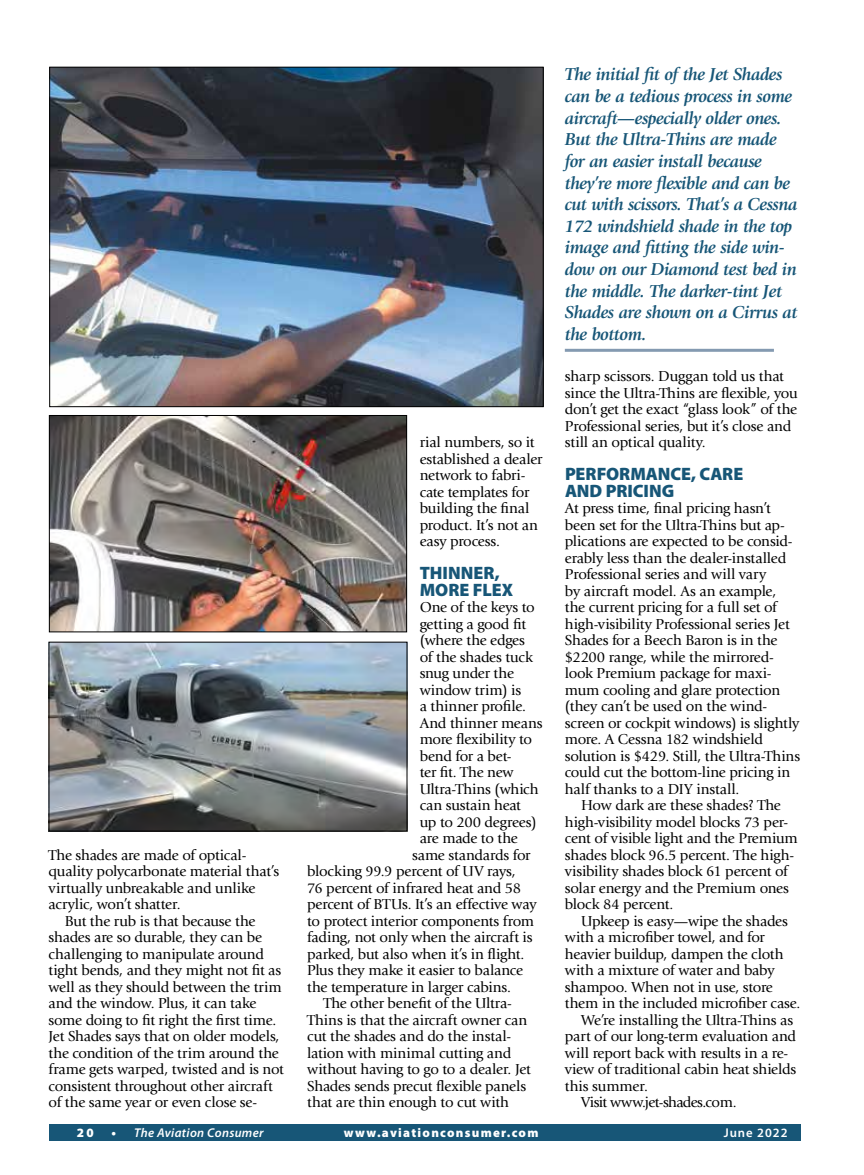
<style>
.page{position:relative;width:864px;height:1175px;background:#fff}
.page>*{position:absolute;margin:0;border:0;box-sizing:border-box;transform-origin:0 0}
.t1{font:italic 700 18px/21.6px "Giovanni Std";letter-spacing:-.025em;color:#175677}
.t2{font:900 18px/16.5px "Myriad Pro";color:#175677}
.t3{font:15px/16.5px "Giovanni Std";letter-spacing:-.015em;color:#000}
.t4{font:15px "Giovanni Std";letter-spacing:-.04em;color:#000}
.t5{font:900 12.75px "Myriad Pro";letter-spacing:.1em;color:#fff}
.t6{font:italic 600 12.75px "Myriad Pro";letter-spacing:.025em;color:#fff}
.t7{font:600 12.75px "Myriad Pro";letter-spacing:.075em;color:#fff}
.s1{font-weight:900;font-style:normal}
</style>
<div class="page">
<img style="left:51px;top:417px;width:354px;height:213px">
<div style="left:49px;top:415px;width:358px;height:217px;border:1px solid #000"></div>
<img style="left:51px;top:69px;width:491px;height:336px">
<hr style="left:565px;top:349px;width:209px;height:3px;background:#849ab1">
<img style="left:51px;top:643px;width:354px;height:186px">
<div style="left:49px;top:641px;width:358px;height:190px;border:1px solid #000"></div>
<div style="left:50px;top:1124px;width:515px;height:16px;background:#175677"></div>
<div style="left:543px;top:1124px;width:258px;height:16px;background:#175677"></div>
<p class="t3" style="left:49px;top:847px;width:199px">The shades are made of optical-</p>
<p class="t3" style="left:49px;top:863px;width:232px">quality polycarbonate material that’s</p>
<p class="t3" style="left:49px;top:880px;width:208px">virtually unbreakable and unlike</p>
<p class="t3" style="left:49px;top:896px;width:133px">acrylic, won’t shatter.</p>
<p class="t3" style="left:65px;top:913px;width:192px">But the rub is that because the</p>
<p class="t3" style="left:49px;top:929px;width:215px">shades are so durable, they can be</p>
<p class="t3" style="left:49px;top:946px;width:217px">challenging to manipulate around</p>
<p class="t3" style="left:49px;top:962px;width:234px">tight bends, and they might not fit as</p>
<p class="t3" style="left:49px;top:979px;width:235px">well as they should between the trim</p>
<p class="t3" style="left:49px;top:995px;width:209px">and the window. Plus, it can take</p>
<p class="t3" style="left:49px;top:1012px;width:229px">some doing to fit right the first time.</p>
<p class="t3" style="left:49px;top:1028px;width:232px">Jet Shades says that on older models,</p>
<p class="t3" style="left:49px;top:1045px;width:232px">the condition of the trim around the</p>
<p class="t3" style="left:49px;top:1061px;width:237px">frame gets warped, twisted and is not</p>
<p class="t3" style="left:49px;top:1078px;width:226px">consistent throughout other aircraft</p>
<p class="t3" style="left:49px;top:1094px;width:210px">of the same year or even close se-</p>
<p class="t3" style="left:420px;top:434px;width:124px">rial numbers, so it established a dealer network to fabri&shy;cate templates for building the final product. It’s not an easy process.</p>
<p class="t2" style="left:420px;top:565px;width:95px">THINNER,<br>MORE FLEX</p>
<p class="t3" style="left:420px;top:599px;width:117px">One of the keys to</p>
<p class="t3" style="left:420px;top:616px;width:108px">getting a good fit</p>
<p class="t3" style="left:420px;top:632px;width:107px">(where the edges</p>
<p class="t3" style="left:420px;top:649px;width:115px">of the shades tuck</p>
<p class="t3" style="left:420px;top:665px;width:96px">snug under the</p>
<p class="t3" style="left:420px;top:682px;width:103px">window trim) is</p>
<p class="t3" style="left:420px;top:698px;width:108px">a thinner profile.</p>
<p class="t3" style="left:420px;top:715px;width:124px">And thinner means</p>
<p class="t3" style="left:420px;top:731px;width:114px">more flexibility to</p>
<p class="t3" style="left:420px;top:748px;width:93px">bend for a bet-</p>
<p class="t3" style="left:420px;top:764px;width:96px">ter fit. The new</p>
<p class="t3" style="left:420px;top:781px;width:121px">Ultra-Thins (which</p>
<p class="t3" style="left:420px;top:797px;width:103px">can sustain heat</p>
<p class="t3" style="left:420px;top:814px;width:118px">up to 200 degrees)</p>
<p class="t3" style="left:420px;top:830px;width:100px">are made to the</p>
<p class="t3" style="left:412px;top:847px;width:120px">same standards for</p>
<p class="t3" style="left:307px;top:863px;width:210px">blocking 99.9 percent of UV rays,</p>
<p class="t3" style="left:307px;top:880px;width:215px">76 percent of infrared heat and 58</p>
<p class="t3" style="left:307px;top:896px;width:231px">percent of BTUs. It’s an effective way</p>
<p class="t3" style="left:307px;top:913px;width:228px">to protect interior components from</p>
<p class="t3" style="left:307px;top:929px;width:227px">fading, not only when the aircraft is</p>
<p class="t3" style="left:307px;top:946px;width:219px">parked, but also when it’s in flight.</p>
<p class="t3" style="left:307px;top:962px;width:217px">Plus they make it easier to balance</p>
<p class="t3" style="left:307px;top:979px;width:205px">the temperature in larger cabins.</p>
<p class="t3" style="left:323px;top:995px;width:190px">The other benefit of the Ultra-</p>
<p class="t3" style="left:307px;top:1012px;width:222px">Thins is that the aircraft owner can</p>
<p class="t3" style="left:307px;top:1028px;width:205px">cut the shades and do the instal-</p>
<p class="t3" style="left:307px;top:1045px;width:206px">lation with minimal cutting and</p>
<p class="t3" style="left:307px;top:1061px;width:225px">without having to go to a dealer. Jet</p>
<p class="t3" style="left:307px;top:1078px;width:221px">Shades sends precut flexible panels</p>
<p class="t3" style="left:307px;top:1094px;width:204px">that are thin enough to cut with</p>
<p class="t1" style="left:565px;top:64px;width:234px">The initial fit of the Jet Shades can be a tedious process in some aircraft—especially older ones.<br>But the Ultra-Thins are made for an easier install because they’re more flexible and can be cut with scissors. That’s a Cessna<br>172 windshield shade in the top image and fitting the side win&shy;dow on our Diamond test bed in the middle. The darker-tint Jet<br>Shades are shown on a Cirrus at the bottom.</p>
<p class="t3" style="left:565px;top:368px;width:234px">sharp scissors. Duggan told us that since the Ultra-Thins are flexible, you don’t get the exact “glass look” of the Professional series, but it’s close and still an optical quality.</p>
<p class="t2" style="left:565px;top:466px;width:178px">PERFORMANCE, CARE<br>AND PRICING</p>
<p class="t3" style="left:565px;top:500px;width:237px">At press time, final pricing hasn’t been set for the Ultra-Thins but ap&shy;plications are expected to be consid&shy;erably less than the dealer-installed Professional series and will vary<br>by aircraft model. As an example, the current pricing for a full set of high-visibility Professional series Jet Shades for a Beech Baron is in the $2200 range, while the mirrored&shy;look Premium package for maxi&shy;mum cooling and glare protection (they can’t be used on the wind&shy;screen or cockpit windows) is slightly more. A Cessna 182 windshield solution is $429. Still, the Ultra-Thins could cut the bottom-line pricing in half thanks to a DIY install.</p>
<p class="t3" style="left:565px;top:797px;width:235px;text-indent:16px">How dark are these shades? The high-visibility model blocks 73 per&shy;cent of visible light and the Premium shades block 96.5 percent. The high&shy;visibility shades block 61 percent of solar energy and the Premium ones block 84 percent.</p>
<p class="t3" style="left:581px;top:913px;width:208px">Upkeep is easy—wipe the shades</p>
<p class="t3" style="left:565px;top:929px;width:201px">with a microfiber towel, and for</p>
<p class="t3" style="left:565px;top:946px;width:220px">heavier buildup, dampen the cloth</p>
<p class="t3" style="left:565px;top:962px;width:211px">with a mixture of water and baby</p>
<p class="t3" style="left:565px;top:979px;width:210px">shampoo. When not in use, store</p>
<p class="t3" style="left:565px;top:995px;width:237px">them in the included microfiber case.</p>
<p class="t3" style="left:581px;top:1012px;width:214px">We’re installing the Ultra-Thins as</p>
<p class="t3" style="left:565px;top:1028px;width:233px">part of our long-term evaluation and</p>
<p class="t3" style="left:565px;top:1045px;width:225px">will report back with results in a re-</p>
<p class="t3" style="left:565px;top:1061px;width:233px">view of traditional cabin heat shields</p>
<p class="t3" style="left:565px;top:1078px;width:85px">this summer.</p>
<p class="t4" style="left:581px;top:1094px;width:157px">Visit www.jet-shades.com.</p>
<p class="t5" style="left:77px;top:1125px;width:19px">20</p>
<p class="t6" style="left:112px;top:1125px;width:154px"><span class="s1">•</span> The Aviation Consumer</p>
<p class="t5" style="left:344px;top:1125px;width:196px">WWW.AVIATIONCONSUMER.COM</p>
<p class="t7" style="left:724px;top:1125px;width:65px">June 2022</p>
</div>
